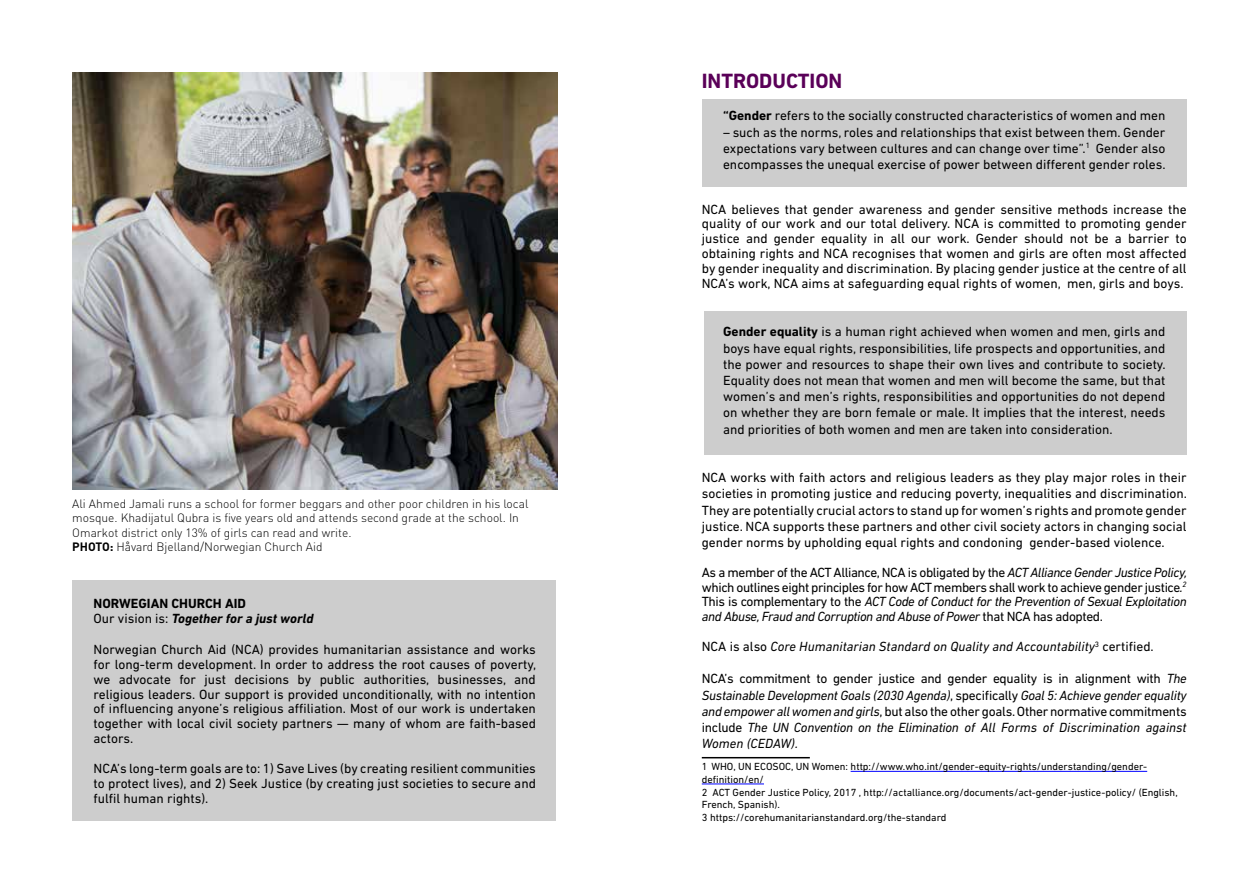
<style>
.page{position:relative;width:1259px;height:893px;background:#fff}
.page>*{position:absolute;margin:0;border:0;box-sizing:border-box;transform-origin:0 0}
.t1{font:700 21px "DIN Next LT Pro";color:#5a0058}
.t2{font:13.5px/14.9px "DIN Next LT Pro";color:#000;text-align:justify}
.t3{font:italic 13.5px/16.2px "DIN Next LT Pro";color:#000;text-align:justify}
.t4{font:italic 700 13.5px/14.9px "DIN Next LT Pro";color:#000}
.t5{font:300 12px/14.4px "DIN";color:#000}
.t6{font:10.5px/12.6px "DIN Next LT Pro";color:#000}
.s1{font-weight:700}
.s2{font-style:normal}
.s3{font-weight:400;font-style:normal}
.s4{font-style:italic}
</style>
<div class="page">
<hr style="left:702px;top:757px;width:108px;height:1px;background:#000">
<hr style="left:850px;top:771px;width:297px;height:1px;background:#00f">
<hr style="left:702px;top:784px;width:62px;height:1px;background:#00f">
<div style="left:72px;top:580px;width:484px;height:241px;background:#cdcdcd"></div>
<div style="left:702px;top:99px;width:484px;height:88px;background:#cdcdcd"></div>
<div style="left:704px;top:312px;width:482px;height:143px;background:#cdcdcd"></div>
<img style="left:72px;top:72px;width:485px;height:418px">
<p class="t5" style="left:72px;top:496px;width:458px">Ali Ahmed Jamali runs a school for former beggars and other poor children in his local mosque. Khadijatul Qubra is five years old and attends second grade at the school. In Omarkot district only 13% of girls can read and write.<br><span class="s1">PHOTO:</span> Håvard Bjelland/Norwegian Church Aid</p>
<p class="t4" style="left:94px;top:596px;width:222px"><span class="s2">NORWEGIAN CHURCH AID<br></span><span class="s3">Our vision is:</span> Together for a just world</p>
<p class="t2" style="left:94px;top:642px;width:444px">Norwegian Church Aid (NCA) provides humanitarian assistance and works for long-term development. In order to address the root causes of poverty, we advocate for just decisions by public authorities, businesses, and religious leaders. Our support is provided unconditionally, with no intention of influencing anyone’s religious affiliation. Most of our work is undertaken together with local civil society partners — many of whom are faith-based actors.</p>
<p class="t2" style="left:94px;top:761px;width:444px">NCA’s long-term goals are to: 1) Save Lives (by creating resilient communities to protect lives), and 2) Seek Justice (by creating just societies to secure and fulfil human rights).</p>
<h1 class="t1" style="left:702px;top:69px;width:142px">INTRODUCTION</h1>
<p class="t2" style="left:723px;top:108px;width:444px"><span class="s1">“Gender</span> refers to the socially constructed characteristics of women and men</p>
<p class="t2" style="left:723px;top:124px;width:444px;line-height:16.2px">– such as the norms, roles and relationships that exist between them. Gender expectations vary between cultures and can change over time”.<sup>1</sup> Gender also encompasses the unequal exercise of power between different gender roles.</p>
<p class="t2" style="left:702px;top:201px;width:486px">NCA believes that gender awareness and gender sensitive methods increase the quality of our work and our total delivery. NCA is committed to promoting gender justice and gender equality in all our work. Gender should not be a barrier to obtaining rights and NCA recognises that women and girls are often most affected by gender inequality and discrimination. By placing gender justice at the centre of all NCA’s work, NCA aims at safeguarding equal rights of women, men, girls and boys.</p>
<p class="t2" style="left:723px;top:324px;width:444px;line-height:16.2px"><span class="s1">Gender equality</span> is a human right achieved when women and men, girls and boys have equal rights, responsibilities, life prospects and opportunities, and the power and resources to shape their own lives and contribute to society.<br>Equality does not mean that women and men will become the same, but that women’s and men’s rights, responsibilities and opportunities do not depend on whether they are born female or male. It implies that the interest, needs and priorities of both women and men are taken into consideration.</p>
<p class="t2" style="left:702px;top:469px;width:487px;line-height:16.2px">NCA works with faith actors and religious leaders as they play major roles in their societies in promoting justice and reducing poverty, inequalities and discrimination.<br>They are potentially crucial actors to stand up for women’s rights and promote gender justice. NCA supports these partners and other civil society actors in changing social gender norms by upholding equal rights and condoning gender-based violence.</p>
<p class="t2" style="left:702px;top:565px;width:487px">As a member of the ACT Alliance, NCA is obligated by the <span class="s4">ACT Alliance Gender Justice Policy, </span>which outlines eight principles for how ACT members shall work to achieve gender justice<span class="s4">.</span><sup>2<br></sup>This is complementary to the <span class="s4">ACT Code of Conduct for the Prevention of Sexual Exploitation and Abuse, Fraud and Corruption and Abuse of Power</span> that NCA has adopted.</p>
<p class="t3" style="left:702px;top:638px;width:453px"><span class="s2">NCA is also</span> Core Humanitarian Standard on Quality and Accountability<sup>3</sup> <span class="s2">certified.</span></p>
<p class="t3" style="left:702px;top:671px;width:486px"><span class="s2">NCA’s commitment to gender justice and gender equality is in alignment with</span> The Sustainable Development Goals (2030 Agenda)<span class="s2">, specifically</span> Goal 5: Achieve gender equality and empower all women and girls<span class="s2">, but also the other goals. Other normative commitments include</span> The UN Convention on the Elimination of All Forms of Discrimination against Women (CEDAW).</p>
<p class="t6" style="left:702px;top:760px;width:477px">1 WHO, UN ECOSOC, UN Women: http://www.who.int/gender-equity-rights/understanding/gender&shy;definition/en/<br>2 ACT Gender Justice Policy, 2017 , http://actalliance.org/documents/act-gender-justice-policy/ (English, French, Spanish).<br>3 https://corehumanitarianstandard.org/the-standard</p>
</div>
